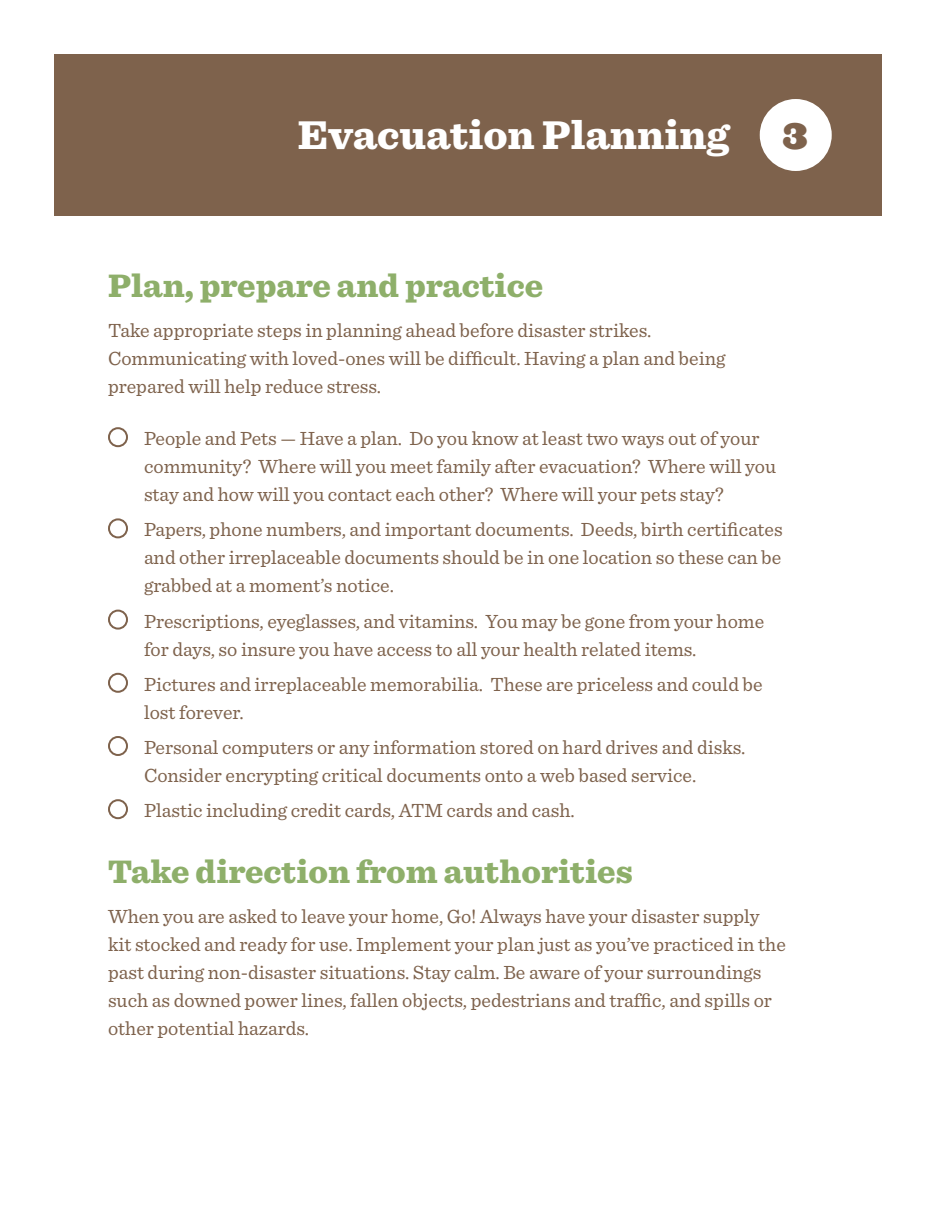
<style>
.page{position:relative;width:936px;height:1224px;background:#fff}
.page>*{position:absolute;margin:0;border:0;box-sizing:border-box;transform-origin:0 0}
.page_title{font:900 42px "Sentinel";color:#fff}
.new_heading{font:900 34px "Sentinel";color:#8eaf6a}
.t1{font:900 34px "Ziggurat";color:#7e624c}
.body{font:20px/28px "Sentinel";color:#7e624c}
</style>
<div class="page">
<div style="left:54px;top:54px;width:828px;height:162px;background:#7e624c"></div>
<div style="left:760px;top:99px;width:72px;height:72px;background:#fff;border-radius:50%"></div>
<div style="left:108px;top:427px;width:20px;height:20px;border:2px solid #7e624c;border-radius:50%"></div>
<div style="left:108px;top:518px;width:20px;height:20px;border:2px solid #7e624c;border-radius:50%"></div>
<div style="left:108px;top:610px;width:20px;height:20px;border:2px solid #7e624c;border-radius:50%"></div>
<div style="left:108px;top:673px;width:20px;height:20px;border:2px solid #7e624c;border-radius:50%"></div>
<div style="left:108px;top:736px;width:20px;height:20px;border:2px solid #7e624c;border-radius:50%"></div>
<div style="left:108px;top:799px;width:20px;height:20px;border:2px solid #7e624c;border-radius:50%"></div>
<p class="page_title" style="left:298px;top:108px;width:433px">Evacuation Planning</p>
<p class="t1" style="left:782px;top:107px;width:28px">3</p>
<p class="new_heading" style="left:108px;top:265px;width:437px">Plan, prepare and practice</p>
<p class="body" style="left:108px;top:316px;width:619px">Take appropriate steps in planning ahead before disaster strikes.<br>Communicating with loved-ones will be difficult. Having a plan and being prepared will help reduce stress.</p>
<p class="body" style="left:144px;top:424px;width:634px">People and Pets — Have a plan. Do you know at least two ways out of your community? Where will you meet family after evacuation? Where will you stay and how will you contact each other? Where will your pets stay?</p>
<p class="body" style="left:144px;top:515px;width:640px;text-align:justify">Papers, phone numbers, and important documents. Deeds, birth certificates and other irreplaceable documents should be in one location so these can be grabbed at a moment’s notice.</p>
<p class="body" style="left:144px;top:606px;width:622px">Prescriptions, eyeglasses, and vitamins. You may be gone from your home for days, so insure you have access to all your health related items.</p>
<p class="body" style="left:144px;top:670px;width:620px">Pictures and irreplaceable memorabilia. These are priceless and could be lost forever.</p>
<p class="body" style="left:144px;top:733px;width:603px">Personal computers or any information stored on hard drives and disks.<br>Consider encrypting critical documents onto a web based service.</p>
<p class="body" style="left:144px;top:796px;width:432px">Plastic including credit cards, ATM cards and cash.</p>
<p class="new_heading" style="left:108px;top:851px;width:526px">Take direction from authorities</p>
<p class="body" style="left:108px;top:902px;width:679px">When you are asked to leave your home, Go! Always have your disaster supply kit stocked and ready for use. Implement your plan just as you’ve practiced in the past during non-disaster situations. Stay calm. Be aware of your surroundings such as downed power lines, fallen objects, pedestrians and traffic, and spills or other potential hazards.</p>
</div>
